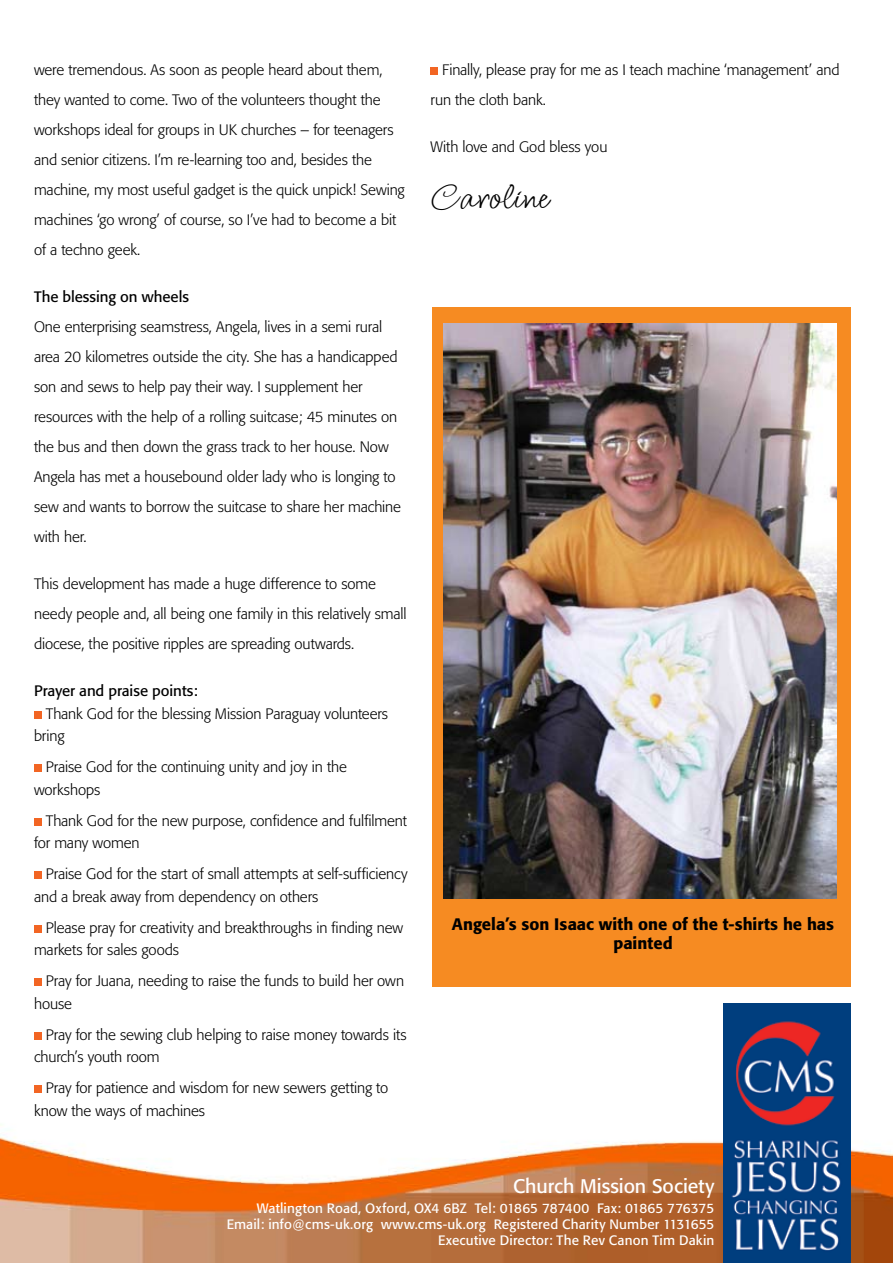
<style>
.page{position:relative;width:893px;height:1263px;background:#fff}
.page>*{position:absolute;margin:0;border:0;box-sizing:border-box;transform-origin:0 0}
.t1{font:33px "Licorice ROB";letter-spacing:.01em;color:#000;scale:1.5 1}
.t2{font:19.5px "Formata";color:#fff}
.t3{font:500 16.5px/19.8px "Formata";color:#000;text-align:center}
.t4{font:300 15px/30px "Formata";letter-spacing:-.01em;color:#000}
.t5{font:15px "Formata";letter-spacing:-.005em;color:#000}
.t6{font:13.5px/16.2px "Formata";letter-spacing:.01em;color:#fff;text-align:right}
</style>
<div class="page">
<img style="left:0;top:1066px;width:893px;height:197px">
<div style="left:34px;top:711px;width:8px;height:8px;background:#f26523"></div>
<div style="left:34px;top:764px;width:8px;height:8px;background:#f26523"></div>
<div style="left:34px;top:818px;width:8px;height:8px;background:#f26523"></div>
<div style="left:34px;top:871px;width:8px;height:8px;background:#f26523"></div>
<div style="left:34px;top:925px;width:8px;height:8px;background:#f26523"></div>
<div style="left:34px;top:978px;width:8px;height:8px;background:#f26523"></div>
<div style="left:34px;top:1032px;width:8px;height:8px;background:#f26523"></div>
<div style="left:34px;top:1085px;width:8px;height:8px;background:#f26523"></div>
<div style="left:431px;top:67px;width:7px;height:8px;background:#f26523"></div>
<img style="left:724px;top:1003px;width:126px;height:260px">
<div style="left:432px;top:307px;width:418px;height:679px;background:#f68b22"></div>
<img style="left:444px;top:323px;width:392px;height:575px">
<p class="t4" style="left:34px;top:55px;width:372px">were tremendous. As soon as people heard about them, they wanted to come. Two of the volunteers thought the workshops ideal for groups in UK churches – for teenagers and senior citizens. I’m re-learning too and, besides the machine, my most useful gadget is the quick unpick! Sewing machines ‘go wrong’ of course, so I’ve had to become a bit of a techno geek.</p>
<p class="t5" style="left:34px;top:288px;width:156px">The blessing on wheels</p>
<p class="t4" style="left:34px;top:312px;width:369px">One enterprising seamstress, Angela, lives in a semi rural area 20 kilometres outside the city. She has a handicapped son and sews to help pay their way. I supplement her resources with the help of a rolling suitcase; 45 minutes on the bus and then down the grass track to her house. Now Angela has met a housebound older lady who is longing to sew and wants to borrow the suitcase to share her machine with her.</p>
<p class="t4" style="left:34px;top:569px;width:374px">This development has made a huge difference to some needy people and, all being one family in this relatively small diocese, the positive ripples are spreading outwards.</p>
<p class="t5" style="left:34px;top:682px;width:165px">Prayer and praise points:</p>
<p class="t4" style="left:34px;top:702px;width:356px;line-height:22.5px;text-indent:12px">Thank God for the blessing Mission Paraguay volunteers bring</p>
<p class="t4" style="left:34px;top:756px;width:314px;line-height:22.5px;text-indent:12px">Praise God for the continuing unity and joy in the workshops</p>
<p class="t4" style="left:34px;top:809px;width:374px;line-height:22.5px;text-indent:12px">Thank God for the new purpose, confidence and fulfilment for many women</p>
<p class="t4" style="left:34px;top:863px;width:375px;line-height:22.5px;text-indent:12px">Praise God for the start of small attempts at self-sufficiency and a break away from dependency on others</p>
<p class="t4" style="left:34px;top:916px;width:371px;line-height:22.5px;text-indent:12px">Please pray for creativity and breakthroughs in finding new markets for sales goods</p>
<p class="t4" style="left:34px;top:970px;width:372px;line-height:22.5px;text-indent:12px">Pray for Juana, needing to raise the funds to build her own house</p>
<p class="t4" style="left:34px;top:1023px;width:374px;line-height:22.5px;text-indent:12px">Pray for the sewing club helping to raise money towards its church’s youth room</p>
<p class="t4" style="left:34px;top:1077px;width:356px;line-height:22.5px;text-indent:12px">Pray for patience and wisdom for new sewers getting to know the ways of machines</p>
<p class="t4" style="left:431px;top:55px;width:410px;text-indent:12px">Finally, please pray for me as I teach machine ‘management’ and run the cloth bank.</p>
<p class="t4" style="left:431px;top:132px;width:178px">With love and God bless you</p>
<h1 class="t1" style="left:431px;top:177px;width:80px">Caroline</h1>
<p class="t3" style="left:452px;top:914px;width:384px">Angela’s son Isaac with one of the t-shirts he has painted</p>
<h2 class="t2" style="left:513px;top:1174px;width:203px">Church Mission Society</h2>
<p class="t6" style="left:227px;top:1200px;width:489px">Watlington Road, Oxford, OX4 6BZ Tel: 01865 787400 Fax: 01865 776375<br>Email: info@cms-uk.org www.cms-uk.org Registered Charity Number 1131655<br>Executive Director: The Rev Canon Tim Dakin</p>
</div>
